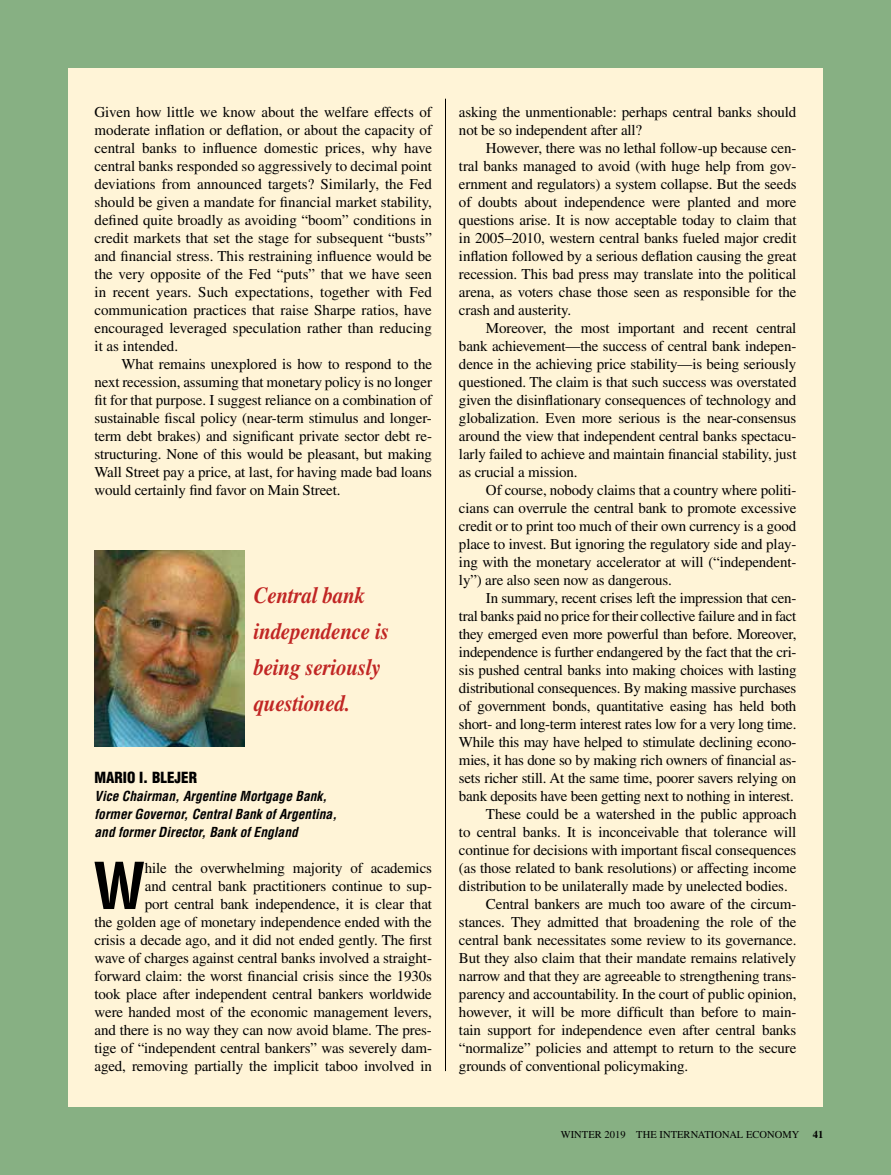
<style>
.page{position:relative;width:891px;height:1175px;background:#fff}
.page>*{position:absolute;margin:0;border:0;box-sizing:border-box;transform-origin:0 0}
.t1{font:700 condensed 63px "Helvetica LT Std";color:#000}
.t2{font:italic 700 23.1px/36px "Times LT Std";letter-spacing:-.01em;color:#c12624;scale:.91 1}
.t3{font:15px/18px "Times LT Std";letter-spacing:-.01em;color:#000;text-align:justify}
.t4{font:900 condensed 15px "Helvetica LT Std";color:#000}
.t5{font:italic 700 condensed 13.5px/18px "Helvetica LT Std";color:#000}
.t6{font:10.5px "Times LT Std";letter-spacing:.005em;color:#000}
.t7{font:700 10.5px "Times LT Std";color:#000}
</style>
<div class="page">
<div style="left:0;top:0;width:891px;height:1174px;background:#87b083"></div>
<div style="left:68px;top:68px;width:755px;height:1038px;background:#fff4d7"></div>
<hr style="left:445px;top:99px;width:1px;height:972px;background:#000">
<img style="left:94px;top:550px;width:150px;height:197px">
<p class="t3" style="left:94px;top:103px;width:339px">Given how little we know about the welfare effects of moderate inflation or deflation, or about the capacity of central banks to influence domestic prices, why have central banks responded so aggressively to decimal point deviations from announced targets? Similarly, the Fed should be given a mandate for financial market stability, defined quite broadly as avoiding “boom” conditions in credit markets that set the stage for subsequent “busts” and financial stress. This restraining influence would be the very opposite of the Fed “puts” that we have seen in recent years. Such expectations, together with Fed communication practices that raise Sharpe ratios, have encouraged leveraged speculation rather than reducing it as intended.</p>
<p class="t3" style="left:94px;top:355px;width:339px;text-indent:27px">What remains unexplored is how to respond to the next recession, assuming that monetary policy is no longer fit for that purpose. I suggest reliance on a combination of sustainable fiscal policy (near-term stimulus and longer&shy;term debt brakes) and significant private sector debt re&shy;structuring. None of this would be pleasant, but making Wall Street pay a price, at last, for having made bad loans would certainly find favor on Main Street.</p>
<h2 class="t2" style="left:254px;top:577px;width:150px">Central bank independence is being seriously questioned.</h2>
<p class="t4" style="left:94px;top:768px;width:104px">MARIO I. BLEJER</p>
<p class="t5" style="left:94px;top:787px;width:244px">Vice Chairman, Argentine Mortgage Bank, former Governor, Central Bank of Argentina, and former Director, Bank of England</p>
<h1 class="t1" style="left:93px;top:846px;width:54px">W</h1>
<p class="t3" style="left:94px;top:859px;width:339px;text-align:right">hile the overwhelming majority of academics<br>and central bank practitioners continue to sup-<br>port central bank independence, it is clear that<br>the golden age of monetary independence ended with the crisis a decade ago, and it did not ended gently. The first wave of charges against central banks involved a straight&shy;forward claim: the worst financial crisis since the 1930s took place after independent central bankers worldwide were handed most of the economic management levers, and there is no way they can now avoid blame. The pres&shy;tige of “independent central bankers” was severely dam&shy;aged, removing partially the implicit taboo involved in</p>
<p class="t3" style="left:459px;top:103px;width:339px">asking the unmentionable: perhaps central banks should not be so independent after all?</p>
<p class="t3" style="left:459px;top:139px;width:339px;text-indent:27px">However, there was no lethal follow-up because cen&shy;tral banks managed to avoid (with huge help from gov&shy;ernment and regulators) a system collapse. But the seeds of doubts about independence were planted and more questions arise. It is now acceptable today to claim that in 2005–2010, western central banks fueled major credit inflation followed by a serious deflation causing the great recession. This bad press may translate into the political arena, as voters chase those seen as responsible for the crash and austerity.</p>
<p class="t3" style="left:459px;top:319px;width:339px;text-indent:27px">Moreover, the most important and recent central bank achievement—the success of central bank indepen&shy;dence in the achieving price stability—is being seriously questioned. The claim is that such success was overstated given the disinflationary consequences of technology and globalization. Even more serious is the near-consensus around the view that independent central banks spectacu&shy;larly failed to achieve and maintain financial stability, just as crucial a mission.</p>
<p class="t3" style="left:459px;top:481px;width:339px;text-indent:27px">Of course, nobody claims that a country where politi&shy;cians can overrule the central bank to promote excessive credit or to print too much of their own currency is a good place to invest. But ignoring the regulatory side and play&shy;ing with the monetary accelerator at will (“independent&shy;ly”) are also seen now as dangerous.</p>
<p class="t3" style="left:486px;top:589px;width:312px">In summary, recent crises left the impression that cen-</p>
<p class="t3" style="left:459px;top:607px;width:339px">tral banks paid no price for their collective failure and in fact</p>
<p class="t3" style="left:459px;top:625px;width:339px">they emerged even more powerful than before. Moreover,</p>
<p class="t3" style="left:459px;top:643px;width:339px">independence is further endangered by the fact that the cri-</p>
<p class="t3" style="left:459px;top:661px;width:339px">sis pushed central banks into making choices with lasting</p>
<p class="t3" style="left:459px;top:679px;width:339px">distributional consequences. By making massive purchases</p>
<p class="t3" style="left:459px;top:697px;width:339px">of government bonds, quantitative easing has held both</p>
<p class="t3" style="left:459px;top:715px;width:339px">short- and long-term interest rates low for a very long time.</p>
<p class="t3" style="left:459px;top:733px;width:339px">While this may have helped to stimulate declining econo-</p>
<p class="t3" style="left:459px;top:751px;width:339px">mies, it has done so by making rich owners of financial as-</p>
<p class="t3" style="left:459px;top:769px;width:339px">sets richer still. At the same time, poorer savers relying on</p>
<p class="t3" style="left:459px;top:787px;width:336px">bank deposits have been getting next to nothing in interest.</p>
<p class="t3" style="left:486px;top:805px;width:312px">These could be a watershed in the public approach</p>
<p class="t3" style="left:459px;top:823px;width:339px">to central banks. It is inconceivable that tolerance will</p>
<p class="t3" style="left:459px;top:841px;width:339px">continue for decisions with important fiscal consequences</p>
<p class="t3" style="left:459px;top:859px;width:339px">(as those related to bank resolutions) or affecting income</p>
<p class="t3" style="left:459px;top:877px;width:330px">distribution to be unilaterally made by unelected bodies.</p>
<p class="t3" style="left:486px;top:895px;width:312px">Central bankers are much too aware of the circum-</p>
<p class="t3" style="left:459px;top:913px;width:339px">stances. They admitted that broadening the role of the</p>
<p class="t3" style="left:459px;top:931px;width:339px">central bank necessitates some review to its governance.</p>
<p class="t3" style="left:459px;top:949px;width:339px">But they also claim that their mandate remains relatively</p>
<p class="t3" style="left:459px;top:967px;width:339px">narrow and that they are agreeable to strengthening trans-</p>
<p class="t3" style="left:459px;top:985px;width:339px">parency and accountability. In the court of public opinion,</p>
<p class="t3" style="left:459px;top:1003px;width:339px">however, it will be more difficult than before to main-</p>
<p class="t3" style="left:459px;top:1021px;width:339px">tain support for independence even after central banks</p>
<p class="t3" style="left:459px;top:1039px;width:339px">“normalize” policies and attempt to return to the secure</p>
<p class="t3" style="left:459px;top:1057px;width:231px">grounds of conventional policymaking.</p>
<p class="t6" style="left:561px;top:1128px;width:240px">WINTER 2019 THE INTERNATIONAL ECONOMY</p>
<p class="t7" style="left:813px;top:1128px;width:12px">41</p>
</div>
